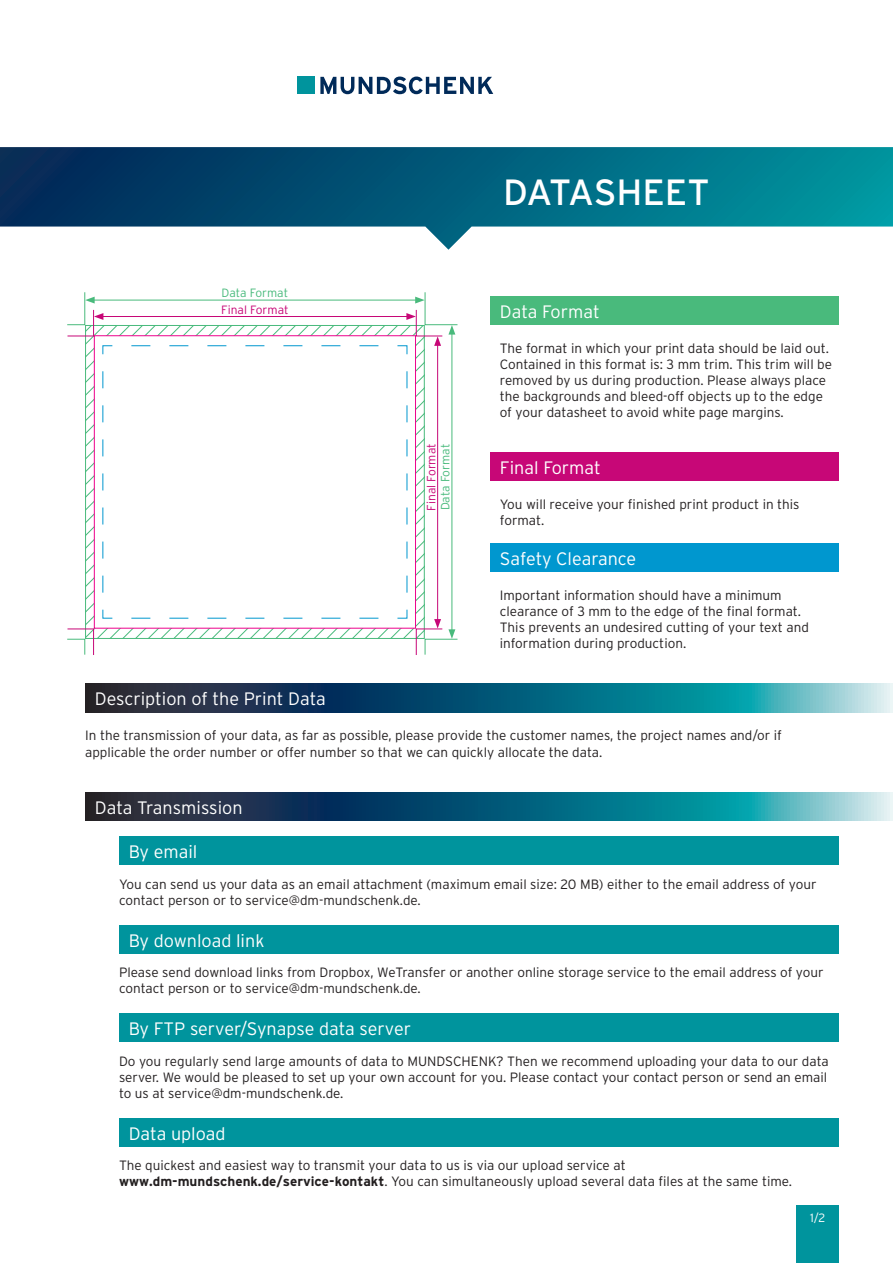
<style>
.page{position:relative;width:893px;height:1263px;background:#fff}
.page>*{position:absolute;margin:0;border:0;box-sizing:border-box;transform-origin:0 0}
.t1{font:36.45px "Interstate";letter-spacing:-.005em;color:#fff}
.t2{font:300 18px "Interstate";color:#fff}
.t3{font:300 13.5px/16.2px "Interstate";color:#231f20}
.t4{font:300 12px "Interstate";color:#c70777}
.t5{font:300 12px "Interstate";color:#49ba7c}
.t6{font:300 12px "Interstate";color:#fff}
.s1{font-weight:700}
</style>
<div class="page">
<div style="left:797px;top:1205px;width:42px;height:58px;background:#00949d"></div>
<svg style="left:0;top:147px;width:893px;height:103px"></svg>
<div style="left:298px;top:77px;width:17px;height:17px;background:#00949d"></div>
<svg style="left:320px;top:77px;width:173px;height:17px"></svg>
<svg style="left:67px;top:292px;width:391px;height:363px"></svg>
<div style="left:490px;top:296px;width:349px;height:29px;background:#49ba7c"></div>
<div style="left:490px;top:452px;width:349px;height:29px;background:#c70777"></div>
<div style="left:490px;top:543px;width:349px;height:29px;background:#0097cf"></div>
<svg style="left:85px;top:792px;width:808px;height:29px;background:#21667d"></svg>
<svg style="left:85px;top:684px;width:808px;height:28px;background:#21667d"></svg>
<div style="left:119px;top:836px;width:720px;height:29px;background:#00949d"></div>
<div style="left:119px;top:925px;width:720px;height:28px;background:#00949d"></div>
<div style="left:119px;top:1013px;width:720px;height:29px;background:#00949d"></div>
<div style="left:119px;top:1118px;width:720px;height:28px;background:#00949d"></div>
<p class="t5" style="left:222px;top:286px;width:68px">Data Format</p>
<p class="t4" style="left:221px;top:303px;width:69px">Final Format</p>
<p class="t4" style="left:424px;top:511px;width:69px;rotate:-90deg">Final Format</p>
<p class="t5" style="left:439px;top:510px;width:68px;rotate:-90deg">Data Format</p>
<h1 class="t1" style="left:503px;top:172px;width:208px">DATASHEET</h1>
<h2 class="t2" style="left:500px;top:301px;width:101px">Data Format</h2>
<p class="t3" style="left:500px;top:340px;width:334px">The format in which your print data should be laid out.<br>Contained in this format is: 3 mm trim. This trim will be removed by us during production. Please always place the backgrounds and bleed-off objects up to the edge of your datasheet to avoid white page margins.</p>
<h2 class="t2" style="left:500px;top:457px;width:103px">Final Format</h2>
<p class="t3" style="left:500px;top:496px;width:301px">You will receive your finished print product in this format.</p>
<h2 class="t2" style="left:500px;top:548px;width:138px">Safety Clearance</h2>
<p class="t3" style="left:500px;top:587px;width:311px">Important information should have a minimum clearance of 3 mm to the edge of the final format.<br>This prevents an undesired cutting of your text and information during production.</p>
<h2 class="t2" style="left:95px;top:689px;width:233px">Description of the Print Data</h2>
<p class="t3" style="left:85px;top:727px;width:698px">In the transmission of your data, as far as possible, please provide the customer names, the project names and/or if applicable the order number or offer number so that we can quickly allocate the data.</p>
<h2 class="t2" style="left:95px;top:797px;width:149px">Data Transmission</h2>
<h2 class="t2" style="left:129px;top:841px;width:70px">By email</h2>
<p class="t3" style="left:119px;top:876px;width:699px">You can send us your data as an email attachment (maximum email size: 20 MB) either to the email address of your contact person or to service@dm-mundschenk.de.</p>
<h2 class="t2" style="left:129px;top:930px;width:137px">By download link</h2>
<p class="t3" style="left:119px;top:964px;width:706px">Please send download links from Dropbox, WeTransfer or another online storage service to the email address of your contact person or to service@dm-mundschenk.de.</p>
<h2 class="t2" style="left:129px;top:1018px;width:284px">By FTP server/Synapse data server</h2>
<p class="t3" style="left:119px;top:1052px;width:711px;text-align:justify">Do you regularly send large amounts of data to MUNDSCHENK? Then we recommend uploading your data to our data server. We would be pleased to set up your own account for you. Please contact your contact person or send an email to us at service@dm-mundschenk.de.</p>
<h2 class="t2" style="left:129px;top:1123px;width:99px">Data upload</h2>
<p class="t3" style="left:119px;top:1157px;width:674px">The quickest and easiest way to transmit your data to us is via our upload service at <span class="s1">www.dm-mundschenk.de/service-kontakt</span>. You can simultaneously upload several data files at the same time.</p>
<p class="t6" style="left:810px;top:1211px;width:17px">1/2</p>
</div>
